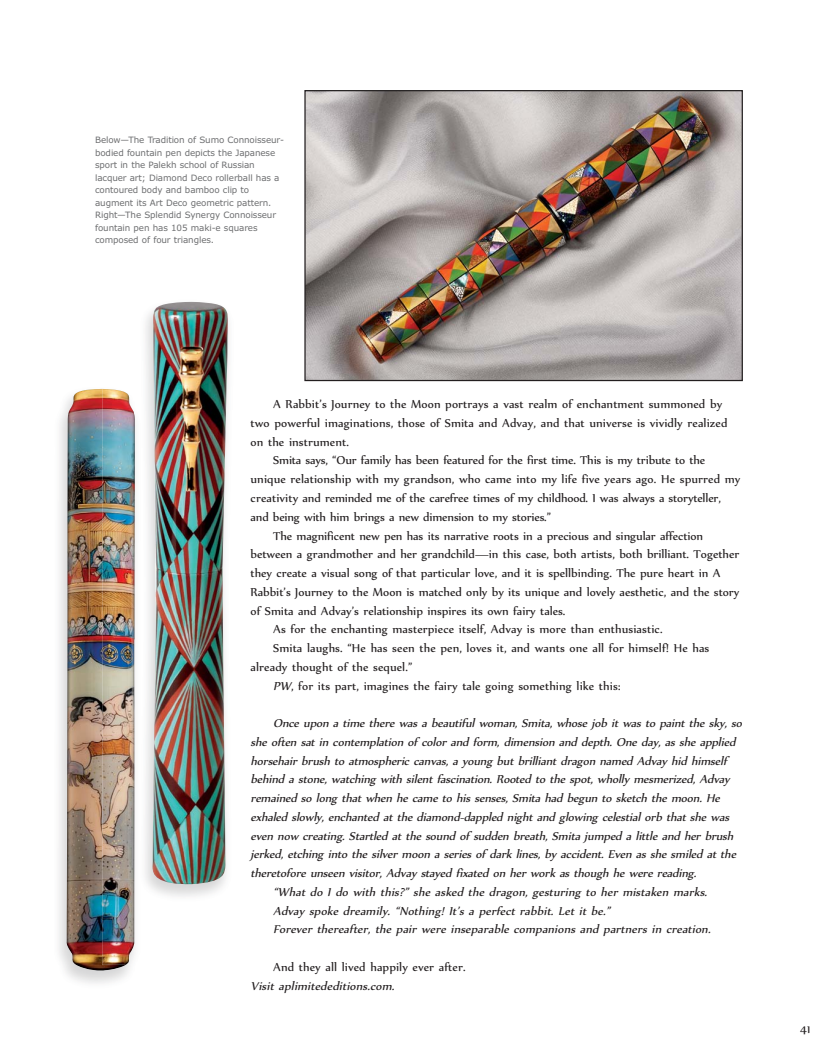
<style>
.page{position:relative;width:833px;height:1058px;background:#fff}
.page>*{position:absolute;margin:0;border:0;box-sizing:border-box;transform-origin:0 0}
.t1{font:13.75px "Nyala";color:#231f20}
.t2{font:italic 13.75px "Nyala";letter-spacing:-.01em;color:#231f20}
.t3{font:8.75px/12.5px "Verdana";letter-spacing:-.015em;color:#6d6e70}
.s1{font-style:italic}
</style>
<div class="page">
<img style="left:59px;top:388px;width:71px;height:596px">
<img style="left:67px;top:389px;width:59px;height:581px">
<img style="left:102px;top:389px;width:33px;height:575px">
<img style="left:152px;top:302px;width:76px;height:582px">
<img style="left:306px;top:92px;width:434px;height:287px">
<div style="left:304px;top:90px;width:438px;height:291px;border:1px solid #231f20"></div>
<p class="t3" style="left:95px;top:134px;width:190px">Below—The Tradition of Sumo Connoisseur&shy;bodied fountain pen depicts the Japanese sport in the Palekh school of Russian lacquer art; Diamond Deco rollerball has a contoured body and bamboo clip to augment its Art Deco geometric pattern.<br>Right—The Splendid Synergy Connoisseur fountain pen has 105 maki-e squares composed of four triangles.</p>
<p class="t1" style="left:273px;top:399px;width:450px">A Rabbit’s Journey to the Moon portrays a vast realm of enchantment summoned by</p>
<p class="t1" style="left:250px;top:418px;width:478px">two powerful imaginations, those of Smita and Advay, and that universe is vividly realized</p>
<p class="t1" style="left:250px;top:436px;width:100px">on the instrument.</p>
<p class="t1" style="left:273px;top:455px;width:433px">Smita says, “Our family has been featured for the first time. This is my tribute to the</p>
<p class="t1" style="left:250px;top:474px;width:491px">unique relationship with my grandson, who came into my life five years ago. He spurred my</p>
<p class="t1" style="left:250px;top:493px;width:472px">creativity and reminded me of the carefree times of my childhood. I was always a storyteller,</p>
<p class="t1" style="left:250px;top:511px;width:302px">and being with him brings a new dimension to my stories.”</p>
<p class="t1" style="left:273px;top:530px;width:431px">The magnificent new pen has its narrative roots in a precious and singular affection</p>
<p class="t1" style="left:250px;top:549px;width:490px">between a grandmother and her grandchild—in this case, both artists, both brilliant. Together</p>
<p class="t1" style="left:250px;top:568px;width:471px">they create a visual song of that particular love, and it is spellbinding. The pure heart in A</p>
<p class="t1" style="left:250px;top:586px;width:490px">Rabbit’s Journey to the Moon is matched only by its unique and lovely aesthetic, and the story</p>
<p class="t1" style="left:250px;top:605px;width:316px">of Smita and Advay’s relationship inspires its own fairy tales.</p>
<p class="t1" style="left:273px;top:624px;width:391px">As for the enchanting masterpiece itself, Advay is more than enthusiastic.</p>
<p class="t1" style="left:273px;top:643px;width:438px">Smita laughs. “He has seen the pen, loves it, and wants one all for himself! He has</p>
<p class="t1" style="left:250px;top:661px;width:163px">already thought of the sequel.”</p>
<p class="t1" style="left:273px;top:680px;width:349px"><span class="s1">PW</span>, for its part, imagines the fairy tale going something like this:</p>
<p class="t2" style="left:273px;top:718px;width:473px">Once upon a time there was a beautiful woman, Smita, whose job it was to paint the sky, so</p>
<p class="t2" style="left:250px;top:736px;width:489px">she often sat in contemplation of color and form, dimension and depth. One day, as she applied</p>
<p class="t2" style="left:250px;top:755px;width:477px">horsehair brush to atmospheric canvas, a young but brilliant dragon named Advay hid himself</p>
<p class="t2" style="left:250px;top:774px;width:480px">behind a stone, watching with silent fascination. Rooted to the spot, wholly mesmerized, Advay</p>
<p class="t2" style="left:250px;top:793px;width:473px">remained so long that when he came to his senses, Smita had begun to sketch the moon. He</p>
<p class="t2" style="left:250px;top:811px;width:482px">exhaled slowly, enchanted at the diamond-dappled night and glowing celestial orb that she was</p>
<p class="t2" style="left:250px;top:830px;width:487px">even now creating. Startled at the sound of sudden breath, Smita jumped a little and her brush</p>
<p class="t2" style="left:250px;top:849px;width:489px">jerked, etching into the silver moon a series of dark lines, by accident. Even as she smiled at the</p>
<p class="t2" style="left:250px;top:868px;width:450px">theretofore unseen visitor, Advay stayed fixated on her work as though he were reading.</p>
<p class="t2" style="left:273px;top:886px;width:438px">“What do I do with this?” she asked the dragon, gesturing to her mistaken marks.</p>
<p class="t2" style="left:273px;top:905px;width:341px">Advay spoke dreamily. “Nothing! It’s a perfect rabbit. Let it be.”</p>
<p class="t2" style="left:273px;top:924px;width:441px">Forever thereafter, the pair were inseparable companions and partners in creation.</p>
<p class="t1" style="left:273px;top:961px;width:194px">And they all lived happily ever after.</p>
<p class="t2" style="left:250px;top:980px;width:148px">Visit aplimitededitions.com.</p>
<p class="t1" style="left:800px;top:1024px;width:12px">41</p>
</div>
